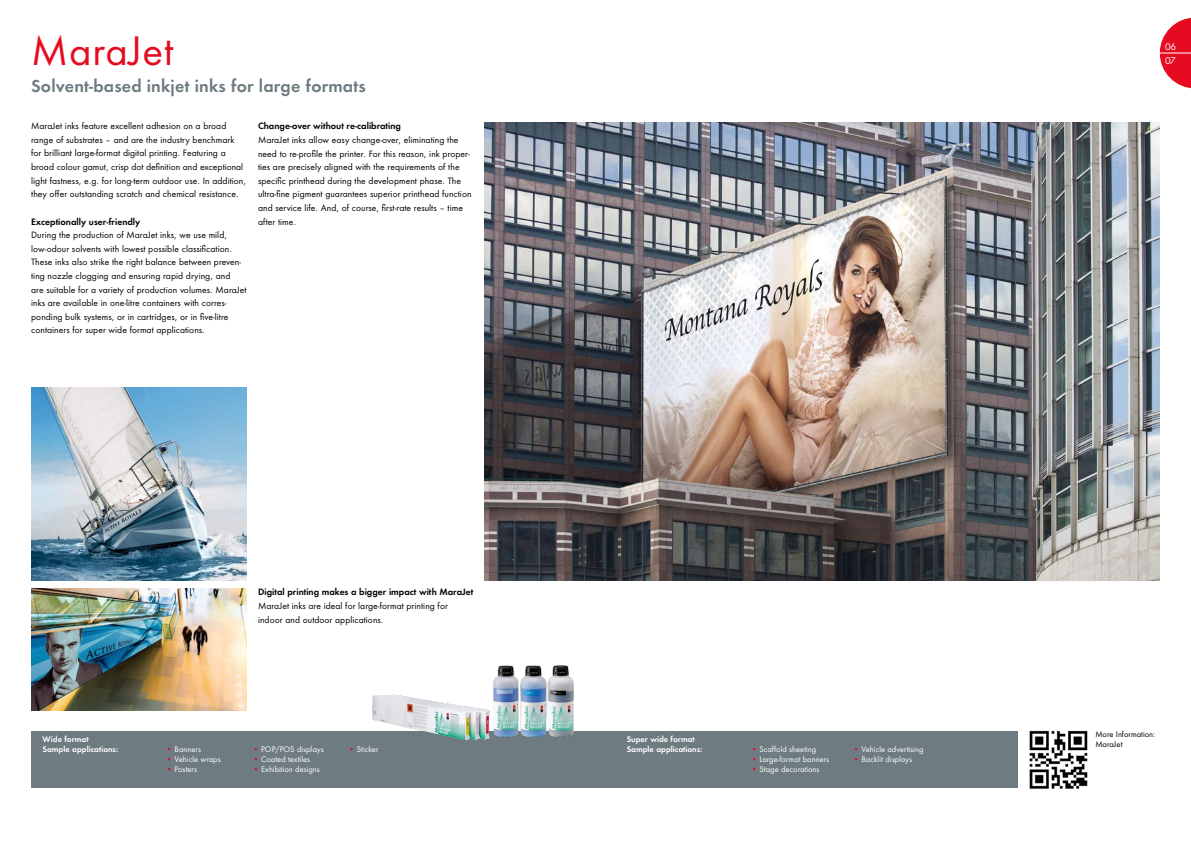
<style>
.page{position:relative;width:1191px;height:842px;background:#fff}
.page>*{position:absolute;margin:0;border:0;box-sizing:border-box;transform-origin:0 0}
.t1{font:38px "Futura ND";letter-spacing:.02em;color:#e50b21}
.t2{font:600 16px "Futura ND";letter-spacing:.01em;color:#6e7b81}
.t3{font:9px "Futura ND";color:#fff}
.t4{font:8.5px/13.6px "Futura ND";letter-spacing:.005em;color:#000}
.t5{font:600 8.5px "Futura ND";color:#000}
.t6{font:7.5px "Futura ND";color:#fff}
.t7{font:600 7.5px/10.2px "Futura ND";color:#fff}
.t8{font:7.5px/10px "Futura ND";color:#000}
.s1{color:#e50b21}
</style>
<div class="page">
<svg style="left:1159px;top:18px;width:32px;height:70px"></svg>
<hr style="left:1157px;top:53px;width:34px;height:1px;background:#fff">
<div style="left:31px;top:731px;width:986px;height:57px;background:#6e7b81"></div>
<img style="left:372px;top:665px;width:202px;height:76px">
<img style="left:1029px;top:731px;width:59px;height:58px">
<img style="left:31px;top:588px;width:216px;height:122px">
<img style="left:31px;top:388px;width:216px;height:192px">
<img style="left:485px;top:122px;width:674px;height:458px">
<h1 class="t1" style="left:31px;top:33px;width:144px">MaraJet</h1>
<h2 class="t2" style="left:31px;top:76px;width:336px">Solvent-based inkjet inks for large formats</h2>
<p class="t4" style="left:31px;top:120px;width:216px">MaraJet inks feature excellent adhesion on a broad range of substrates – and are the industry benchmark for brilliant large-format digital printing. Featuring a broad colour gamut, crisp dot definition and exceptional light fastness, e.g. for long-term outdoor use. In addition, they offer outstanding scratch and chemical resistance.</p>
<p class="t5" style="left:31px;top:216px;width:111px">Exceptionally user-friendly</p>
<p class="t4" style="left:31px;top:229px;width:217px">During the production of MaraJet inks, we use mild, low-odour solvents with lowest possible classification.<br>These inks also strike the right balance between preven&shy;ting nozzle clogging and ensuring rapid drying, and<br>are suitable for a variety of production volumes. MaraJet inks are available in one-litre containers with corres&shy;ponding bulk systems, or in cartridges, or in five-litre containers for super wide format applications.</p>
<p class="t5" style="left:258px;top:121px;width:144px">Change-over without re-calibrating</p>
<p class="t4" style="left:258px;top:134px;width:215px">MaraJet inks allow easy change-over, eliminating the need to re-profile the printer. For this reason, ink proper&shy;ties are precisely aligned with the requirements of the specific printhead during the development phase. The ultra-fine pigment guarantees superior printhead function and service life. And, of course, first-rate results – time after time.</p>
<p class="t5" style="left:258px;top:587px;width:217px">Digital printing makes a bigger impact with MaraJet</p>
<p class="t4" style="left:258px;top:600px;width:191px">MaraJet inks are ideal for large-format printing for indoor and outdoor applications.</p>
<p class="t7" style="left:43px;top:734px;width:77px">Wide format<br>Sample applications:</p>
<p class="t6" style="left:167px;top:745px;width:36px"><span class="s1">•</span> Banners</p>
<p class="t6" style="left:167px;top:756px;width:56px"><span class="s1">•</span> Vehicle wraps</p>
<p class="t6" style="left:167px;top:766px;width:32px"><span class="s1">•</span> Posters</p>
<p class="t6" style="left:253px;top:745px;width:72px"><span class="s1">•</span> POP/POS displays</p>
<p class="t6" style="left:253px;top:756px;width:59px"><span class="s1">•</span> Coated textiles</p>
<p class="t6" style="left:253px;top:766px;width:68px"><span class="s1">•</span> Exhibition designs</p>
<p class="t6" style="left:349px;top:745px;width:31px"><span class="s1">•</span> Sticker</p>
<p class="t7" style="left:626px;top:734px;width:77px">Super wide format<br>Sample applications:</p>
<p class="t6" style="left:751px;top:745px;width:66px"><span class="s1">•</span> Scaffold sheeting</p>
<p class="t6" style="left:751px;top:756px;width:79px"><span class="s1">•</span> Large-format banners</p>
<p class="t6" style="left:751px;top:766px;width:70px"><span class="s1">•</span> Stage decorations</p>
<p class="t6" style="left:853px;top:745px;width:71px"><span class="s1">•</span> Vehicle advertising</p>
<p class="t6" style="left:853px;top:756px;width:60px"><span class="s1">•</span> Backlit displays</p>
<p class="t3" style="left:1165px;top:42px;width:13px">06</p>
<p class="t3" style="left:1165px;top:56px;width:12px">07</p>
<p class="t8" style="left:1095px;top:730px;width:62px">More Information:<br>MaraJet</p>
</div>
